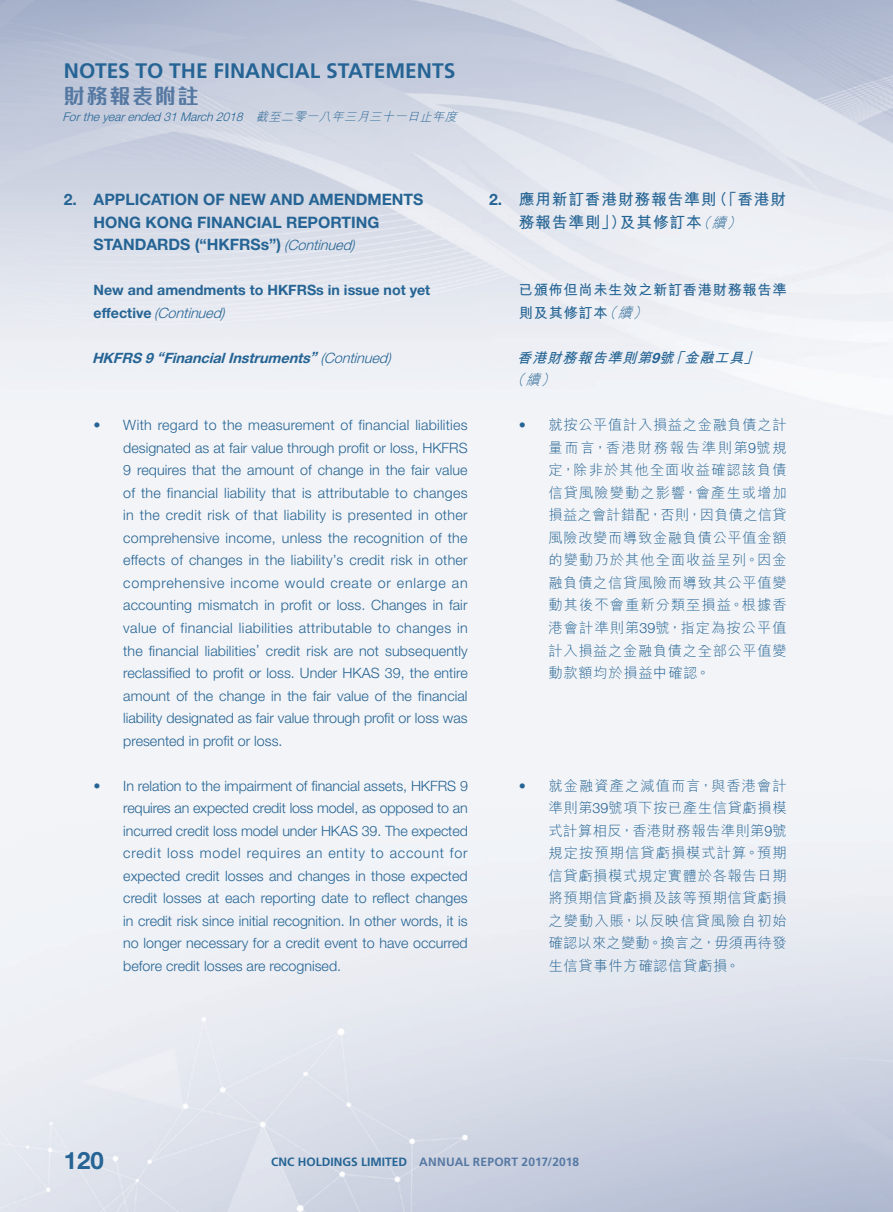
<style>
.page{position:relative;width:893px;height:1212px;background:#fff}
.page>*{position:absolute;margin:0;border:0;box-sizing:border-box;transform-origin:0 0}
.t1{font:700 24px "Helvetica Neue LT Std";color:#256494}
.t2{font:700 21px "Frutiger LT Std";color:#256494}
.t3{font:700 21px "M Finance HK";letter-spacing:.09em;color:#5578a2}
.Heading_1{font:700 15.75px/22.5px "Helvetica Neue LT Std";color:#256494}
.C_Heading_1{font:700 15.75px/22.5px "M Hei HK";letter-spacing:.05em;color:#256494}
.Body_Text{font:300 14.25px/22.5px "Helvetica Neue LT Std";color:#256494;text-align:justify}
.C_Body_Text{font:300 14.25px/22.5px "M Hei HK";letter-spacing:.05em;color:#256494;text-align:justify}
.Heading_2{font:700 14.25px/22.5px "Helvetica Neue LT Std";color:#256494}
.Heading_3{font:italic 700 14.25px "Helvetica Neue LT Std";color:#256494}
.C_Heading_2{font:700 14.25px/22.5px "M Hei HK";letter-spacing:.045em;color:#256494}
.C_Heading_3{font:italic 700 14.25px/22.5px "M Hei HK";color:#256494}
.t4{font:italic 300 12px "Helvetica Neue LT Std";color:#256494}
.t5{font:700 12px "Frutiger LT Std";color:#5578a2}
.s1{font-family:"M Hei HK"}
.s2{font-weight:300;font-style:italic;font-size:14.25px}
.s3{font-weight:300;font-style:italic}
.s4{font-weight:300}
.s5{font-family:"Helvetica Neue LT Std"}
.s6{color:#256494}
</style>
<div class="page">
<h2 class="t2" style="left:64px;top:58px;width:393px">NOTES TO THE FINANCIAL STATEMENTS</h2>
<h2 class="t3" style="left:64px;top:85px;width:137px">財務報表附註</h2>
<p class="t4" style="left:63px;top:110px;width:399px">Fortheyearended31March2018 <span class="s1">截至二零一八年三月三十一日止年度</span></p>
<p class="Heading_1" style="left:94px;top:188px;width:331px;text-indent:-30px">2. APPLICATION OF NEW AND AMENDMENTS<br>HONG KONG FINANCIAL REPORTING<br>STANDARDS (“HKFRSs”) <span class="s2">(Continued)</span></p>
<p class="Heading_2" style="left:94px;top:279px;width:338px">New and amendments to HKFRSs in issue not yet e ff e c t i v e <span class="s3">(Continued)</span></p>
<p class="Heading_3" style="left:92px;top:349px;width:301px">HKFRS 9“FinancialInstruments” <span class="s4">(Continued)</span></p>
<p class="Body_Text" style="left:123px;top:414px;width:346px;text-indent:-30px">• With regard to the measurement of financial liabilities designated as at fair value through profit or loss, HKFRS 9 requires that the amount of change in the fair value of the financial liability that is attributable to changes in the credit risk of that liability is presented in other comprehensive income, unless the recognition of the effects of changes in the liability’s credit risk in other comprehensive income would create or enlarge an accounting mismatch in profit or loss. Changes in fair value of financial liabilities attributable to changes in the financial liabilities’ credit risk are not subsequently reclassified to profit or loss. Under HKAS 39, the entire amount of the change in the fair value of the financial liability designated as fair value through profit or loss was presented in profit or loss.</p>
<p class="Body_Text" style="left:123px;top:774px;width:346px;text-indent:-30px">• In relation to the impairment of financial assets, HKFRS 9 requires an expected credit loss model, as opposed to an incurred credit loss model under HKAS 39. The expected credit loss model requires an entity to account for expected credit losses and changes in those expected credit losses at each reporting date to reflect changes in credit risk since initial recognition. In other words, it is no longer necessary for a credit event to have occurred before credit losses are recognised.</p>
<p class="C_Heading_1" style="left:519px;top:187px;width:269px;text-indent:-30px"><span class="s5">2.</span> 應用新訂香港財務報告準則（「香港財務報告準則」）及其修訂本<span class="s2">（續）</span></p>
<p class="C_Heading_2" style="left:519px;top:278px;width:269px">已頒佈但尚未生效之新訂香港財務報告準則及其修訂本<span class="s3">（續）</span></p>
<p class="C_Heading_3" style="left:510px;top:345px;width:254px;text-indent:7px">香港財務報告準則第<span class="s5">9</span>號「金融工具」<span class="s4">（續）</span></p>
<p class="C_Body_Text" style="left:549px;top:414px;width:240px;text-indent:-30px"><span class="s5">•</span> 就按公平值計入損益之金融負債之計量而言，香港財務報告準則第<span class="s5">9</span>號規定，除非於其他全面收益確認該負債信貸風險變動之影響，會產生或增加損益之會計錯配，否則，因負債之信貸風險改變而導致金融負債公平值金額的變動乃於其他全面收益呈列。因金融負債之信貸風險而導致其公平值變動其後不會重新分類至損益。根據香港會計準則第<span class="s5">39</span>號，指定為按公平值計入損益之金融負債之全部公平值變動款額均於損益中確認。</p>
<p class="C_Body_Text" style="left:549px;top:774px;width:240px;text-indent:-30px"><span class="s5">•</span> 就金融資產之減值而言，與香港會計準則第<span class="s5">39</span>號項下按已產生信貸虧損模式計算相反，香港財務報告準則第<span class="s5">9</span>號規定按預期信貸虧損模式計算。預期信貸虧損模式規定實體於各報告日期將預期信貸虧損及該等預期信貸虧損之變動入賬，以反映信貸風險自初始確認以來之變動。換言之，毋須再待發生信貸事件方確認信貸虧損。</p>
<h1 class="t1" style="left:64px;top:1145px;width:42px">120</h1>
<p class="t5" style="left:271px;top:1154px;width:309px"><span class="s6">CNC HOLDINGS LIMITED</span> ANNUAL REPORT 2017/2018</p>
</div>
